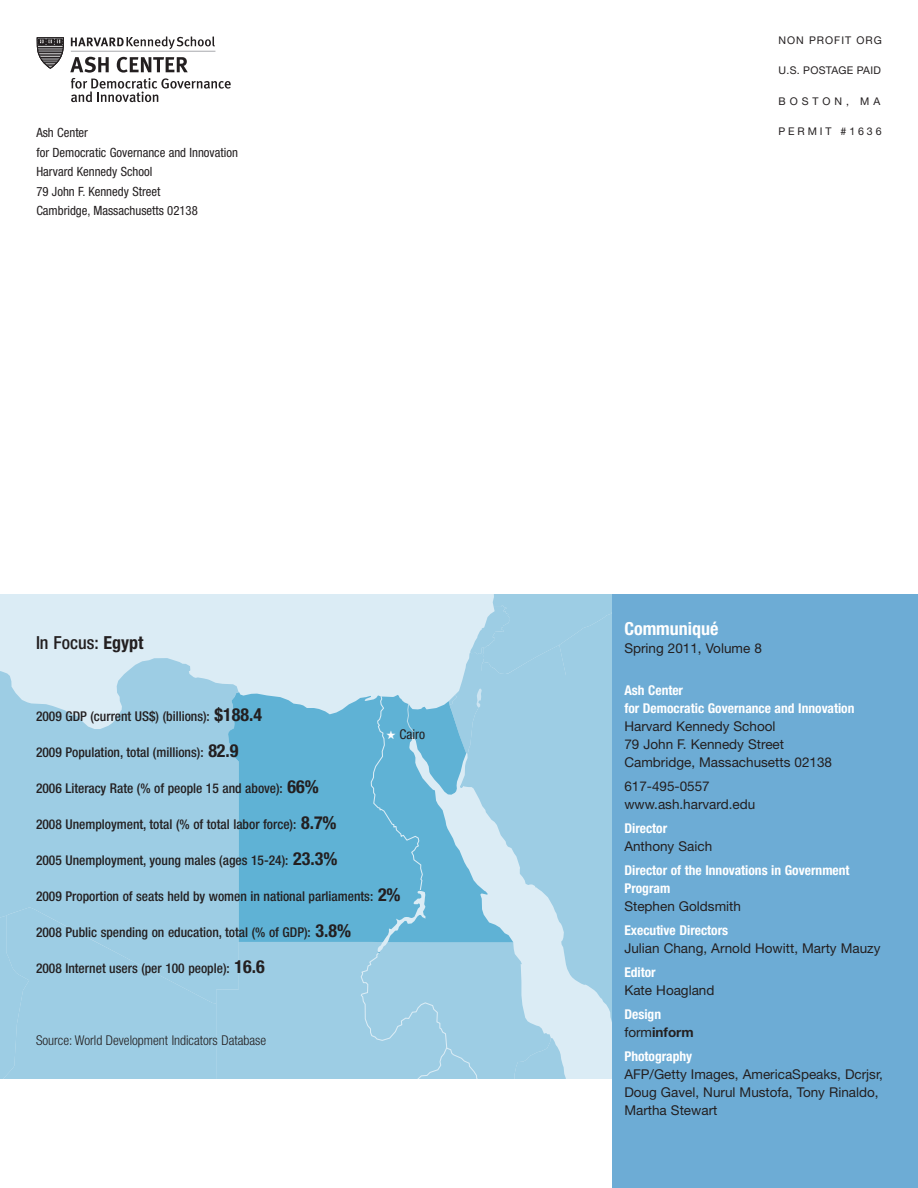
<style>
.page{position:relative;width:918px;height:1188px;background:#fff}
.page>*{position:absolute;margin:0;border:0;box-sizing:border-box;transform-origin:0 0}
.t1{font:500 condensed 18px "Helvetica Neue LT";color:#231f20}
.t2{font:700 condensed 18px "Helvetica Neue LT";color:#fff}
.t3{font:500 condensed 13.5px "Helvetica Neue LT";color:#231f20}
.t4{font:13.5px/18px "Helvetica Neue LT";color:#231f20}
.t5{font:700 condensed 13.5px/18px "Helvetica Neue LT";color:#fff}
.t6{font:300 condensed 13.5px "Helvetica Neue LT";color:#231f20}
.t7{font:condensed 13.5px "Helvetica Neue LT";color:#231f20}
.t8{font:condensed 12.75px/19.5px "Helvetica Neue LT";color:#231f20}
.t9{font:10.65px "Helvetica Neue LT";letter-spacing:.025em;color:#231f20}
.t10{font:10.65px "Helvetica Neue LT";letter-spacing:.095em;color:#231f20}
.t11{font:10.65px "Helvetica Neue LT";letter-spacing:.27em;color:#231f20}
.t12{font:10.65px "Helvetica Neue LT";letter-spacing:.37em;color:#231f20}
.s1{font-weight:700}
.s2{font-weight:700;font-size:18px}
.s3{color:#fff}
.s4{font-weight:400;font-stretch:normal;color:#231f20}
.s5{font-stretch:normal;color:#231f20}
</style>
<div class="page">
<div style="left:0;top:594px;width:612px;height:485px;background:#dbecf5"></div>
<div style="left:0;top:1003px;width:166px;height:76px;background:#9dcde4"></div>
<svg style="left:0;top:658px;width:239px;height:345px;fill:#9dcde4"></svg>
<div style="left:166px;top:937px;width:194px;height:142px;background:#9dcde4"></div>
<svg style="left:228px;top:692px;width:132px;height:250px;fill:#5fb2d5"></svg>
<svg style="left:360px;top:594px;width:252px;height:485px"></svg>
<div style="left:612px;top:594px;width:306px;height:594px;background:#6dacd5"></div>
<svg style="left:37px;top:37px;width:27px;height:32px"></svg>
<svg style="left:71px;top:36px;width:144px;height:13px"></svg>
<hr style="left:71px;top:51px;width:144px;height:1px;background:#a8a9ad">
<svg style="left:70px;top:57px;width:161px;height:45px"></svg>
<p class="t8" style="left:36px;top:124px;width:203px">Ash Center<br>for Democratic Governance and Innovation<br>Harvard Kennedy School<br>79 John F. Kennedy Street<br>Cambridge, Massachusetts 02138</p>
<h1 class="t1" style="left:36px;top:636px;width:109px">In Focus: <span class="s1">Egypt</span></h1>
<p class="t3" style="left:36px;top:711px;width:228px">2009 GDP (current US$) (billions): <span class="s2">$188.4</span></p>
<p class="t3" style="left:36px;top:747px;width:204px">2009 Population, total (millions): <span class="s2">82.9</span></p>
<p class="t3" style="left:36px;top:783px;width:284px">2006 Literacy Rate (% of people 15 and above): <span class="s2">66%</span></p>
<p class="t3" style="left:36px;top:819px;width:302px">2008 Unemployment, total (% of total labor force): <span class="s2">8.7%</span></p>
<p class="t3" style="left:36px;top:855px;width:303px">2005 Unemployment, young males (ages 15-24): <span class="s2">23.3%</span></p>
<p class="t3" style="left:36px;top:891px;width:366px">2009 Proportion of seats held by women in national parliaments: <span class="s2">2%</span></p>
<p class="t3" style="left:36px;top:927px;width:317px">2008 Public spending on education, total (% of GDP): <span class="s2">3.8%</span></p>
<p class="t3" style="left:36px;top:963px;width:230px">2008 Internet users (per 100 people): <span class="s2">16.6</span></p>
<p class="t7" style="left:386px;top:729px;width:41px"><span class="s3">★</span> Cairo</p>
<p class="t6" style="left:36px;top:1035px;width:232px">Source: World Development Indicators Database</p>
<p class="t10" style="left:778px;top:36px;width:105px">NON PROFIT ORG</p>
<p class="t9" style="left:778px;top:66px;width:104px">U.S. POSTAGE PAID</p>
<p class="t12" style="left:778px;top:97px;width:103px">BOSTON, MA</p>
<p class="t11" style="left:778px;top:128px;width:105px">PERMIT #1636</p>
<h1 class="t2" style="left:624px;top:622px;width:96px">Communiqué</h1>
<p class="t4" style="left:624px;top:640px;width:139px">Spring 2011, Volume 8</p>
<p class="t5" style="left:624px;top:682px;width:232px">Ash Center<br>for Democratic Governance and Innovation</p>
<p class="t4" style="left:624px;top:718px;width:209px">Harvard Kennedy School<br>79 John F. Kennedy Street<br>Cambridge, Massachusetts 02138</p>
<p class="t4" style="left:624px;top:778px;width:132px">617-495-0557 www.ash.harvard.edu</p>
<p class="t5" style="left:624px;top:820px;width:44px">Director</p>
<p class="t4" style="left:624px;top:838px;width:89px">Anthony Saich</p>
<p class="t5" style="left:624px;top:862px;width:227px">Director of the Innovations in Government<br>Program</p>
<p class="t4" style="left:624px;top:898px;width:118px">Stephen Goldsmith</p>
<p class="t5" style="left:624px;top:922px;width:105px">Executive Directors</p>
<p class="t4" style="left:624px;top:940px;width:258px">Julian Chang, Arnold Howitt, Marty Mauzy</p>
<p class="t5" style="left:624px;top:964px;width:33px">Editor</p>
<p class="t4" style="left:624px;top:982px;width:92px">Kate Hoagland</p>
<p class="t5" style="left:624px;top:1006px;width:71px">Design <span class="s4">form</span><span class="s5">inform</span></p>
<p class="t5" style="left:624px;top:1048px;width:69px">Photography</p>
<p class="t4" style="left:624px;top:1066px;width:260px">AFP/Getty Images, AmericaSpeaks, Dcrjsr,<br>Doug Gavel, Nurul Mustofa, Tony Rinaldo,<br>Martha Stewart</p>
</div>
